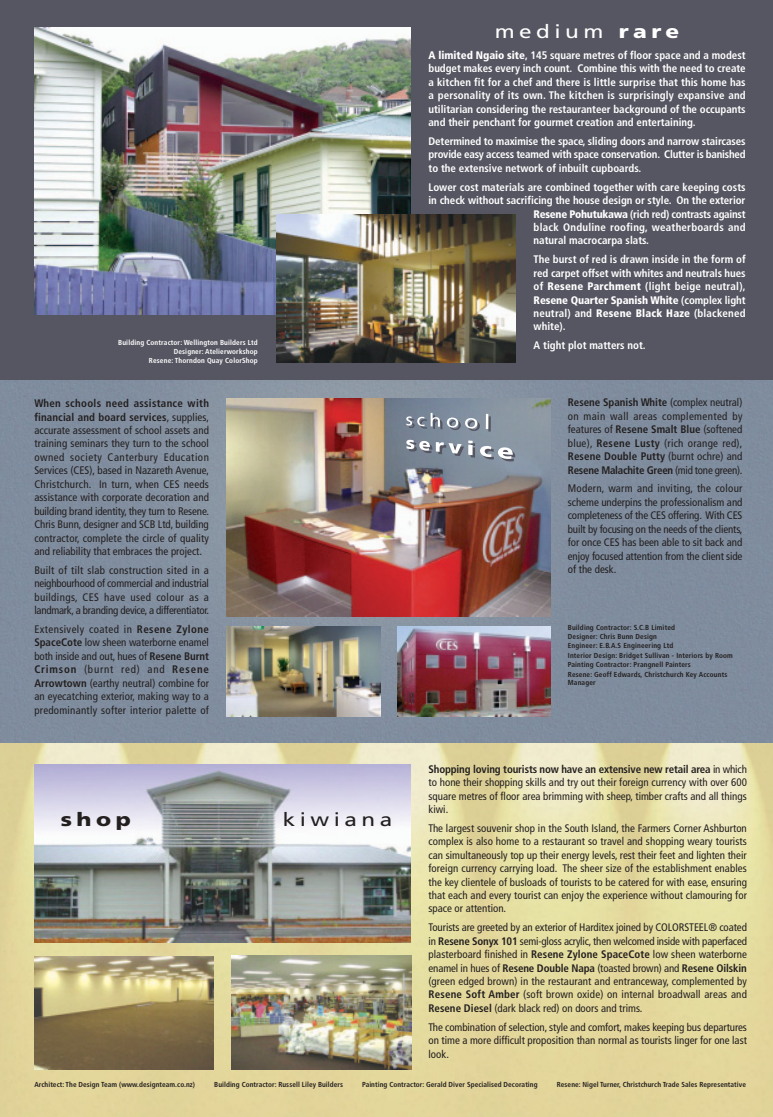
<style>
.page{position:relative;width:773px;height:1117px;background:#fff}
.page>*{position:absolute;margin:0;border:0;box-sizing:border-box;transform-origin:0 0}
.t1{font:18.75px "Frutiger";letter-spacing:.2em;color:#fff;scale:1.2 1}
.t2{font:18.75px "Frutiger";letter-spacing:.2em;color:#231f1f;scale:1.2 1}
.t3{font:900 18.75px "Frutiger";color:#231f1f;scale:1.2 1}
.t4{font:condensed 11px/13.5px "Frutiger";color:#231f1f;text-align:justify}
.t5{font:700 condensed 11px/13.5px "Frutiger";color:#fff;text-align:justify}
.t6{font:700 condensed 11px "Frutiger";letter-spacing:-.025em;color:#fff}
.t7{font:700 condensed 11px "Frutiger";letter-spacing:.02em;color:#fff}
.t8{font:700 condensed 7.25px/9.5px "Frutiger";letter-spacing:.01em;color:#231f1f}
.t9{font:700 condensed 7.25px/8.8px "Frutiger";letter-spacing:.02em;color:#fff;text-align:right}
.s1{font-weight:700}
.s2{font-weight:900}
</style>
<div class="page">
<img style="left:0;top:742px;width:772px;height:374px">
<div style="left:0;top:0;width:772px;height:398px;background:#565662"></div>
<div style="left:0;top:380px;width:772px;height:362px;background:#808d9e"></div>
<img style="left:226px;top:399px;width:324px;height:217px">
<hr style="left:488px;top:416px;width:3px;height:15px;background:#565662">
<svg style="left:406px;top:439px;width:109px;height:22px"></svg>
<svg style="left:406px;top:413px;width:74px;height:18px"></svg>
<svg style="left:486px;top:414px;width:2px;height:15px"></svg>
<img style="left:226px;top:626px;width:155px;height:90px">
<img style="left:397px;top:626px;width:153px;height:90px">
<img style="left:34px;top:28px;width:376px;height:286px">
<img style="left:276px;top:215px;width:240px;height:147px">
<img style="left:34px;top:764px;width:376px;height:178px">
<img style="left:34px;top:955px;width:179px;height:114px">
<img style="left:231px;top:955px;width:180px;height:114px">
<p class="t9" style="left:118px;top:338px;width:141px">Building Contractor: Wellington Builders Ltd<br>Designer: Atelierworkshop<br>Resene: Thorndon Quay ColorShop</p>
<p class="t4" style="left:34px;top:397px;width:176px"><span class="s1">When schools need assistance with financial and board services</span>, supplies, accurate assessment of school assets and training seminars they turn to the school owned society Canterbury Education Services (CES), based in Nazareth Avenue, Christchurch. In turn, when CES needs assistance with corporate decoration and building brand identity, they turn to Resene.<br>Chris Bunn, designer and SCB Ltd, building contractor, complete the circle of quality and reliability that embraces the project.</p>
<p class="t4" style="left:34px;top:564px;width:176px">Built of tilt slab construction sited in a neighbourhood of commercial and industrial buildings, CES have used colour as a landmark, a branding device, a differentiator.</p>
<p class="t4" style="left:34px;top:623px;width:176px">Extensively coated in <span class="s1">Resene Zylone SpaceCote</span> low sheen waterborne enamel both inside and out, hues of <span class="s1">Resene Burnt Crimson</span> (burnt red) and <span class="s1">Resene Arrowtown</span> (earthy neutral) combine for an eyecatching exterior, making way to a predominantly softer interior palette of</p>
<h1 class="t3" style="left:61px;top:812px;width:60px">shop</h1>
<h1 class="t2" style="left:282px;top:812px;width:93px">kiwiana</h1>
<h1 class="t1" style="left:494px;top:24px;width:155px">medium <span class="s2">rare</span></h1>
<p class="t5" style="left:428px;top:49px;width:318px"><span class="s2">A limited Ngaio site</span>, 145 square metres of floor space and a modest budget makes every inch count. Combine this with the need to create a kitchen fit for a chef and there is little surprise that this home has a personality of its own. The kitchen is surprisingly expansive and utilitarian considering the restauranteer background of the occupants and their penchant for gourmet creation and entertaining.</p>
<p class="t5" style="left:428px;top:135px;width:318px">Determined to maximise the space, sliding doors and narrow staircases provide easy access teamed with space conservation. Clutter is banished to the extensive network of inbuilt cupboards.</p>
<p class="t5" style="left:428px;top:181px;width:318px">Lower cost materials are combined together with care keeping costs</p>
<p class="t5" style="left:428px;top:194px;width:318px">in check without sacrificing the house design or style. On the exterior</p>
<p class="t6" style="left:533px;top:209px;width:213px"><span class="s2">Resene Pohutukawa</span> (rich red) contrasts against</p>
<p class="t7" style="left:533px;top:223px;width:213px">black Onduline roofing, weatherboards and</p>
<p class="t5" style="left:533px;top:235px;width:117px">natural macrocarpa slats.</p>
<p class="t5" style="left:533px;top:253px;width:213px">The burst of red is drawn inside in the form of red carpet offset with whites and neutrals hues of <span class="s2">Resene Parchment</span> (light beige neutral), <span class="s2">Resene Quarter Spanish White</span> (complex light neutral) and <span class="s2">Resene Black Haze</span> (blackened white).</p>
<p class="t5" style="left:533px;top:339px;width:114px">A tight plot matters not.</p>
<p class="t4" style="left:567px;top:396px;width:176px"><span class="s1">Resene Spanish White</span> (complex neutral) on main wall areas complemented by features of <span class="s1">Resene Smalt Blue</span> (softened blue), <span class="s1">Resene Lusty</span> (rich orange red), <span class="s1">Resene Double Putty</span> (burnt ochre) and <span class="s1">Resene Malachite Green</span> (mid tone green).</p>
<p class="t4" style="left:567px;top:482px;width:176px">Modern, warm and inviting, the colour scheme underpins the professionalism and completeness of the CES offering. With CES built by focusing on the needs of the clients, for once CES has been able to sit back and enjoy focused attention from the client side of the desk.</p>
<p class="t8" style="left:567px;top:623px;width:109px;line-height:8.8px">Building Contractor: S.C.B Limited<br>Designer: Chris Bunn Design</p>
<p class="t8" style="left:567px;top:641px;width:166px">Engineer: E.B.A.S Engineering Ltd<br>Interior Design: Bridget Sullivan - Interiors by Room Painting Contractor: Prangnell Painters<br>Resene: Geoff Edwards, Christchurch Key Accounts</p>
<p class="t8" style="left:567px;top:678px;width:29px">Manager</p>
<p class="t4" style="left:428px;top:762px;width:320px"><span class="s1">Shopping loving tourists now have an extensive new retail area</span> in which to hone their shopping skills and try out their foreign currency with over 600 square metres of floor area brimming with sheep, timber crafts and all things kiwi.</p>
<p class="t4" style="left:428px;top:822px;width:320px">The largest souvenir shop in the South Island, the Farmers Corner Ashburton complex is also home to a restaurant so travel and shopping weary tourists can simultaneously top up their energy levels, rest their feet and lighten their foreign currency carrying load. The sheer size of the establishment enables the key clientele of busloads of tourists to be catered for with ease, ensuring that each and every tourist can enjoy the experience without clamouring for space or attention.</p>
<p class="t4" style="left:428px;top:921px;width:320px">Tourists are greeted by an exterior of Harditex joined by COLORSTEEL® coated in <span class="s1">Resene Sonyx 101</span> semi-gloss acrylic, then welcomed inside with paperfaced plasterboard finished in <span class="s1">Resene Zylone SpaceCote</span> low sheen waterborne enamel in hues of <span class="s1">Resene Double Napa</span> (toasted brown) and <span class="s1">Resene Oilskin </span>(green edged brown) in the restaurant and entranceway, complemented by <span class="s1">Resene Soft Amber</span> (soft brown oxide) on internal broadwall areas and <span class="s1">Resene Diesel</span> (dark black red) on doors and trims.</p>
<p class="t4" style="left:428px;top:1020px;width:320px">The combination of selection, style and comfort, makes keeping bus departures on time a more difficult proposition than normal as tourists linger for one last look.</p>
<p class="t8" style="left:34px;top:1080px;width:162px">Architect: The Design Team (www.designteam.co.nz)</p>
<p class="t8" style="left:214px;top:1080px;width:130px">Building Contractor: Russell Liley Builders</p>
<p class="t8" style="left:362px;top:1080px;width:177px">Painting Contractor: Gerald Diver Specialised Decorating</p>
<p class="t8" style="left:556px;top:1080px;width:191px">Resene: Nigel Turner, Christchurch Trade Sales Representative</p>
</div>
